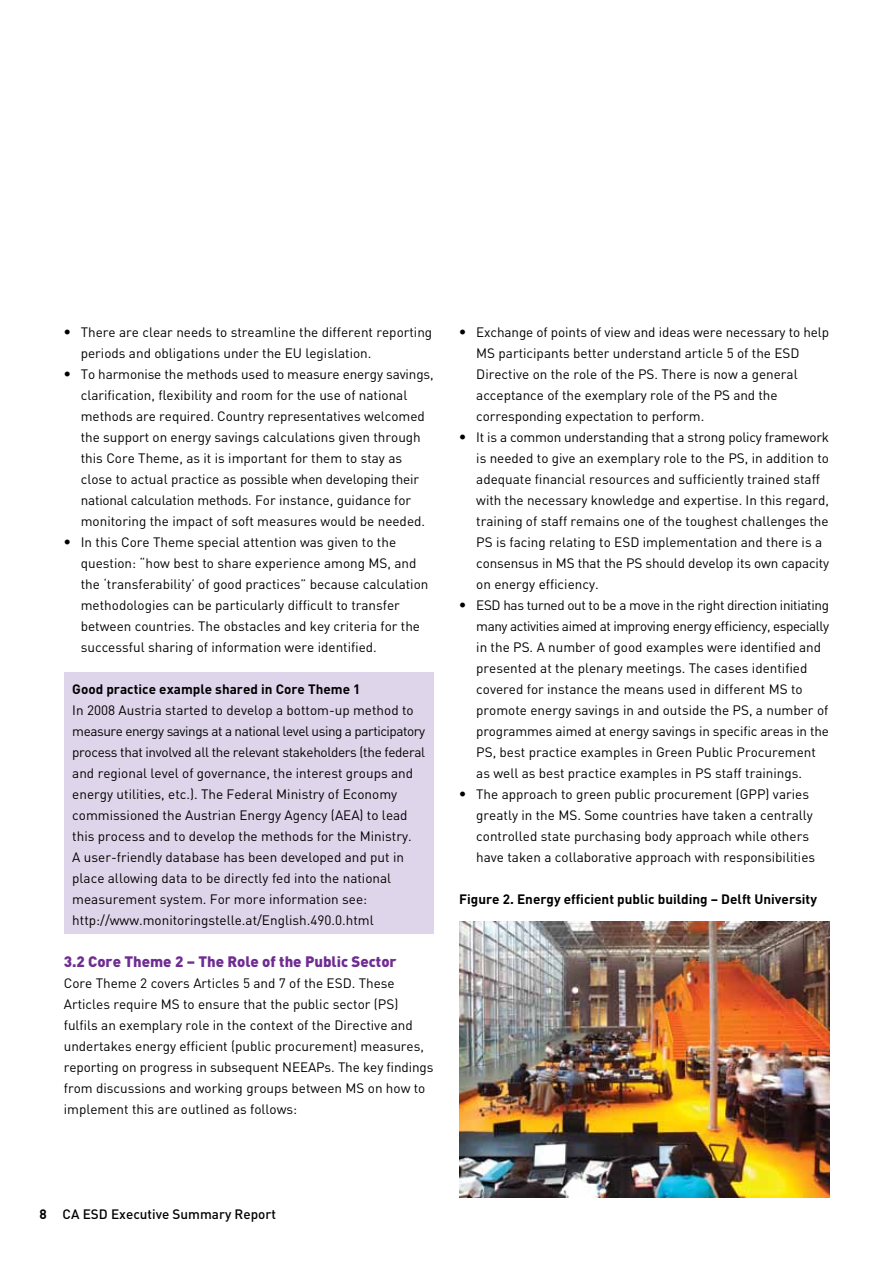
<style>
.page{position:relative;width:893px;height:1263px;background:#fff}
.page>*{position:absolute;margin:0;border:0;box-sizing:border-box;transform-origin:0 0}
.t1{font:15px "Immprint DIN Black";color:#6f2c91}
.t2{font:13.5px/21px "Immprint DIN Regular";color:#000}
.t3{font:13.5px "Immprint DIN Bold";color:#000}
.t4{font:13.5px "Immprint DIN Medium";color:#000}
.s1{font-family:"Immprint DIN Black";font-size:15px}
.s2{font-family:"Immprint DIN Bold"}
</style>
<div class="page">
<div style="left:64px;top:673px;width:370px;height:261px;background:#dfd5ea"></div>
<img style="left:459px;top:921px;width:370px;height:277px">
<p class="t2" style="left:81px;top:321px;width:353px;text-indent:-17px"><span class="s1">•</span> There are clear needs to streamline the different reporting periods and obligations under the EU legislation.</p>
<p class="t2" style="left:81px;top:363px;width:354px;text-indent:-17px"><span class="s1">•</span> To harmonise the methods used to measure energy savings, clarification, flexibility and room for the use of national methods are required. Country representatives welcomed the support on energy savings calculations given through this Core Theme, as it is important for them to stay as close to actual practice as possible when developing their national calculation methods. For instance, guidance for monitoring the impact of soft measures would be needed.</p>
<p class="t2" style="left:81px;top:531px;width:349px;text-indent:-17px"><span class="s1">•</span> In this Core Theme special attention was given to the question: “how best to share experience among MS, and the ‘transferability’ of good practices” because calculation methodologies can be particularly difficult to transfer between countries. The obstacles and key criteria for the successful sharing of information were identified.</p>
<p class="t3" style="left:72px;top:680px;width:290px">Good practice example shared in Core Theme 1</p>
<p class="t2" style="left:72px;top:699px;width:354px">In 2008 Austria started to develop a bottom-up method to measure energy savings at a national level using a participatory process that involved all the relevant stakeholders (the federal and regional level of governance, the interest groups and energy utilities, etc.). The Federal Ministry of Economy commissioned the Austrian Energy Agency (AEA) to lead this process and to develop the methods for the Ministry.<br>A user-friendly database has been developed and put in place allowing data to be directly fed into the national measurement system. For more information see: http://www.monitoringstelle.at/English.490.0.html</p>
<p class="t1" style="left:64px;top:951px;width:334px">3.2 Core Theme 2 – The Role of the Public Sector</p>
<p class="t2" style="left:64px;top:972px;width:371px">Core Theme 2 covers Articles 5 and 7 of the ESD. These Articles require MS to ensure that the public sector (PS) fulfils an exemplary role in the context of the Directive and undertakes energy efficient (public procurement) measures, reporting on progress in subsequent NEEAPs. The key findings from discussions and working groups between MS on how to implement this are outlined as follows:</p>
<p class="t2" style="left:476px;top:321px;width:354px;text-indent:-17px"><span class="s1">•</span> Exchange of points of view and ideas were necessary to help MS participants better understand article 5 of the ESD Directive on the role of the PS. There is now a general acceptance of the exemplary role of the PS and the corresponding expectation to perform.</p>
<p class="t2" style="left:476px;top:426px;width:354px;text-indent:-17px"><span class="s1">•</span> It is a common understanding that a strong policy framework is needed to give an exemplary role to the PS, in addition to adequate financial resources and sufficiently trained staff with the necessary knowledge and expertise. In this regard, training of staff remains one of the toughest challenges the PS is facing relating to ESD implementation and there is a consensus in MS that the PS should develop its own capacity on energy efficiency.</p>
<p class="t2" style="left:476px;top:594px;width:354px;text-indent:-17px"><span class="s1">•</span> ESD has turned out to be a move in the right direction initiating many activities aimed at improving energy efficiency, especially in the PS. A number of good examples were identified and presented at the plenary meetings. The cases identified covered for instance the means used in different MS to promote energy savings in and outside the PS, a number of programmes aimed at energy savings in specific areas in the PS, best practice examples in Green Public Procurement as well as best practice examples in PS staff trainings.</p>
<p class="t2" style="left:476px;top:783px;width:340px;text-indent:-17px"><span class="s1">•</span> The approach to green public procurement (GPP) varies greatly in the MS. Some countries have taken a centrally controlled state purchasing body approach while others have taken a collaborative approach with responsibilities</p>
<p class="t3" style="left:459px;top:890px;width:359px">Figure 2. Energy efficient public building – Delft University</p>
<p class="t4" style="left:40px;top:1205px;width:238px"><span class="s2">8</span> CA ESD Executive Summary Report</p>
</div>
